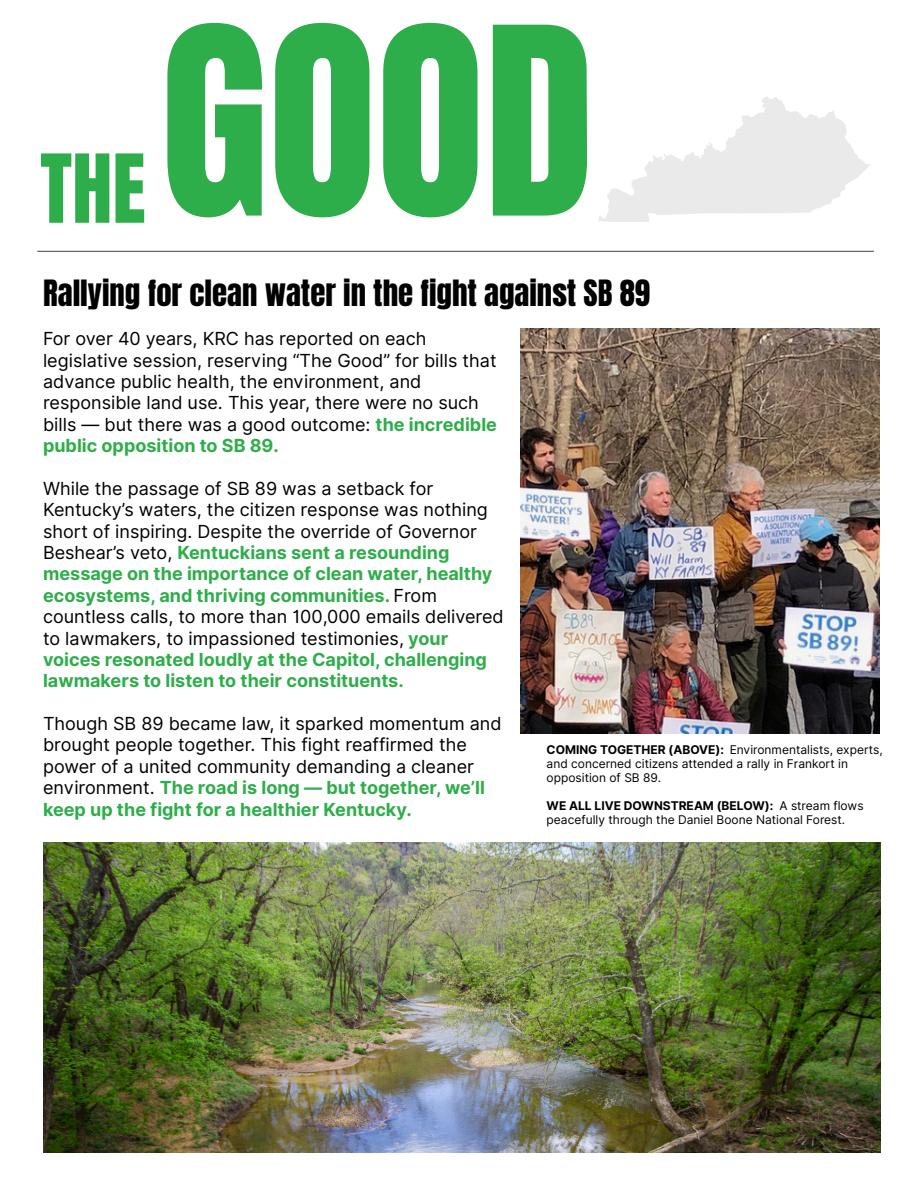
<style>
.page{position:relative;width:918px;height:1188px;background:#fff}
.page>*{position:absolute;margin:0;border:0;box-sizing:border-box;transform-origin:0 0}
.t1{font:222.3px "Anton";color:#2eae4a}
.t2{font:80.7px "Anton";color:#2eae4a}
.t3{font:30.75px "Anton";color:#000}
.t4{font:18px/21.3px "Inter";color:#000}
.t5{font:12px/14px "Inter";color:#000}
.t6{font:700 12px "Inter";color:#000}
.s1{font-weight:700;color:#2eae4a}
.s2{font-weight:700}
.s3{font-weight:400}
</style>
<div class="page">
<svg style="left:598px;top:96px;width:273px;height:126px;fill:#eaeaea"></svg>
<img style="left:520px;top:329px;width:359px;height:405px">
<img style="left:43px;top:842px;width:837px;height:311px">
<hr style="left:37px;top:251px;width:837px;height:1px;background:#545454">
<h4 class="t2" style="left:40px;top:131px;width:107px">THE</h4>
<h4 class="t1" style="left:161px;top:-37px;width:435px">GOOD</h4>
<h4 class="t3" style="left:43px;top:271px;width:609px">Rallying for clean water in the fight against SB 89</h4>
<h2 class="t4" style="left:43px;top:328px;width:455px">For over 40 years, KRC has reported on each legislative session, reserving “The Good” for bills that advance public health, the environment, and responsible land use. This year, there were no such bills — but there was a good outcome: <span class="s1">the incredible public opposition to SB 89.</span></h2>
<p class="t4" style="left:43px;top:478px;width:462px">While the passage of SB 89 was a setback for Kentucky’s waters, the citizen response was nothing short of inspiring. Despite the override of Governor Beshear’s veto, <span class="s1">Kentuckians sent a resounding message on the importance of clean water, healthy ecosystems, and thriving communities.</span> From countless calls, to more than 100,000 emails delivered to lawmakers, to impassioned testimonies, <span class="s1">your voices resonated loudly at the Capitol, challenging lawmakers to listen to their constituents.</span></p>
<h3 class="t4" style="left:43px;top:713px;width:460px">Though SB 89 became law, it sparked momentum and brought people together. This fight reaffirmed the power of a united community demanding a cleaner environment. <span class="s1">The road is long — but together, we’ll keep up the fight for a healthier Kentucky.</span></h3>
<p class="t5" style="left:547px;top:742px;width:338px"><span class="s2">COMING TOGETHER (ABOVE):</span> Environmentalists, experts, and concerned citizens attended a rally in Frankort in opposition of SB 89.</p>
<p class="t6" style="left:547px;top:798px;width:318px">WE ALL LIVE DOWNSTREAM (BELOW): <span class="s3">A stream flows</span></p>
<p class="t5" style="left:547px;top:812px;width:300px">peacefully through the Daniel Boone National Forest.</p>
</div>
